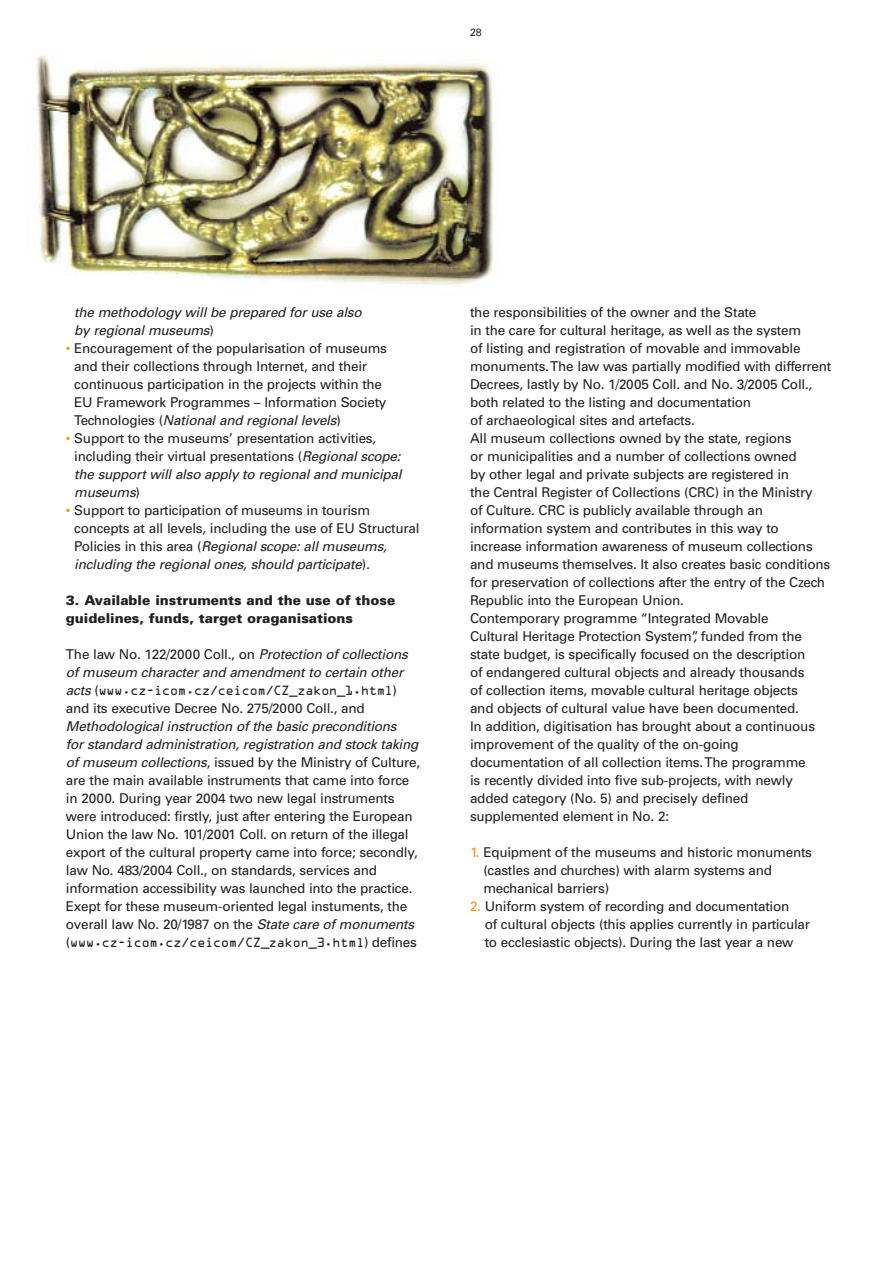
<style>
.page{position:relative;width:895px;height:1262px;background:#fff}
.page>*{position:absolute;margin:0;border:0;box-sizing:border-box;transform-origin:0 0}
.t1{font:13.5px/18px "Univers";letter-spacing:-.015em;color:#231f20}
.t2{font:italic 13.5px/18px "Univers";color:#231f20}
.t3{font:900 13.5px/18px "Univers";color:#231f20}
.t4{font:12px "OCRA Alternate";letter-spacing:-.06em;color:#231f20}
.t5{font:10.5px "Univers";color:#231f20}
.s1{font-style:normal}
.s2{color:#f7931d}
.s3{font-style:italic}
.s4{font-family:"Univers";font-style:italic;font-size:13.5px}
.s5{font-family:"Univers";font-size:13.5px}
</style>
<div class="page">
<img style="left:35px;top:55px;width:459px;height:231px">
<p class="t5" style="left:470px;top:28px;width:13px">28</p>
<p class="t2" style="left:74px;top:304px;width:292px">the methodology will be prepared for use also by regional museums<span class="s1">)</span></p>
<p class="t1" style="left:74px;top:340px;width:314px;text-indent:-8px"><span class="s2">•</span> Encouragement of the popularisation of museums and their collections through Internet, and their continuous participation in the projects within the EU Framework Programmes – Information Society Te ch n o l o g i e s ( <span class="s3">National and regional levels</span>)</p>
<p class="t1" style="left:74px;top:430px;width:331px;text-indent:-8px"><span class="s2">•</span> Support to the museums’ presentation activities, including their virtual presentations (<span class="s3">Regional scope: the support will also apply to regional and municipal museums</span>)</p>
<p class="t1" style="left:74px;top:502px;width:347px;text-indent:-8px"><span class="s2">•</span> Support to participation of museums in tourism concepts at all levels, including the use of EU Structural Po l i c i e s i n t h i s a re a ( <span class="s3">Regional scope: all museums, including the regional ones, should participate</span>) <span class="s3">.</span></p>
<p class="t3" style="left:66px;top:592px;width:331px">3. Available instruments and the use of those guidelines, funds, target oraganisations</p>
<p class="t2" style="left:66px;top:646px;width:346px"><span class="s1">T h e l a w N o . 1 2 2/2 0 0 0 C o l l . , o n</span> Protection of collections of museum character and amendment to certain other</p>
<p class="t4" style="left:66px;top:687px;width:332px"><span class="s4">acts</span> <span class="s5">(</span>www.cz-icom.cz/ceicom/CZ_zakon_1.html<span class="s5">)</span></p>
<p class="t1" style="left:66px;top:700px;width:300px">and its executive Decree No. 275/2000 Coll., and</p>
<p class="t1" style="left:66px;top:718px;width:356px"><span class="s3">Methodological instruction of the basic preconditions for standard administration, registration and stock taking of museum collections</span>, issued by the Ministry of Culture, are the main available instruments that came into force in 2000. During year 2004 two new legal instruments were introduced: firstly, just after entering the European Union the law No. 101/2001 Coll. on return of the illegal export of the cultural property came into force; secondly, law No. 483/2004 Coll., on standards, services and information accessibility was launched into the practice.<br>Exept for these museum-oriented legal instuments, the overall law No. 20/1987 on the <span class="s3">State care of monuments</span></p>
<p class="t4" style="left:66px;top:939px;width:352px"><span class="s5">(</span>www.cz-icom.cz/ceicom/CZ_zakon_3.html<span class="s5">) defines</span></p>
<p class="t1" style="left:470px;top:304px;width:363px">the responsibilities of the owner and the State<br>in the care for cultural heritage, as well as the system<br>of listing and registration of movable and immovable monuments. The law was partially modified with differrent Decrees, lastly by No. 1/2005 Coll. and No. 3/2005 Coll., both related to the listing and documentation<br>of archaeological sites and artefacts.<br>All museum collections owned by the state, regions<br>or municipalities and a number of collections owned<br>by other legal and private subjects are registered in<br>the Central Register of Collections (CRC) in the Ministry<br>of Culture. CRC is publicly available through an information system and contributes in this way to increase information awareness of museum collections and museums themselves. It also creates basic conditions for preservation of collections after the entry of the Czech Republic into the European Union.<br>Contemporary programme “Integrated Movable<br>Cultural Heritage Protection System”, funded from the state budget, is specifically focused on the description<br>of endangered cultural objects and already thousands<br>of collection items, movable cultural heritage objects<br>and objects of cultural value have been documented.<br>In addition, digitisation has brought about a continuous improvement of the quality of the on-going documentation of all collection items. The programme<br>is recently divided into five sub-projects, with newly added category (No. 5) and precisely defined supplemented element in No. 2:</p>
<p class="t1" style="left:483px;top:844px;width:330px;text-indent:-13px"><span class="s2">1.</span> Equipment of the museums and historic monuments (castles and churches) with alarm systems and mechanical barriers)</p>
<p class="t1" style="left:484px;top:898px;width:327px;text-indent:-15px"><span class="s2">2.</span> Uniform system of recording and documentation<br>of cultural objects (this applies currently in particular to ecclesiastic objects). During the last year a new</p>
</div>
